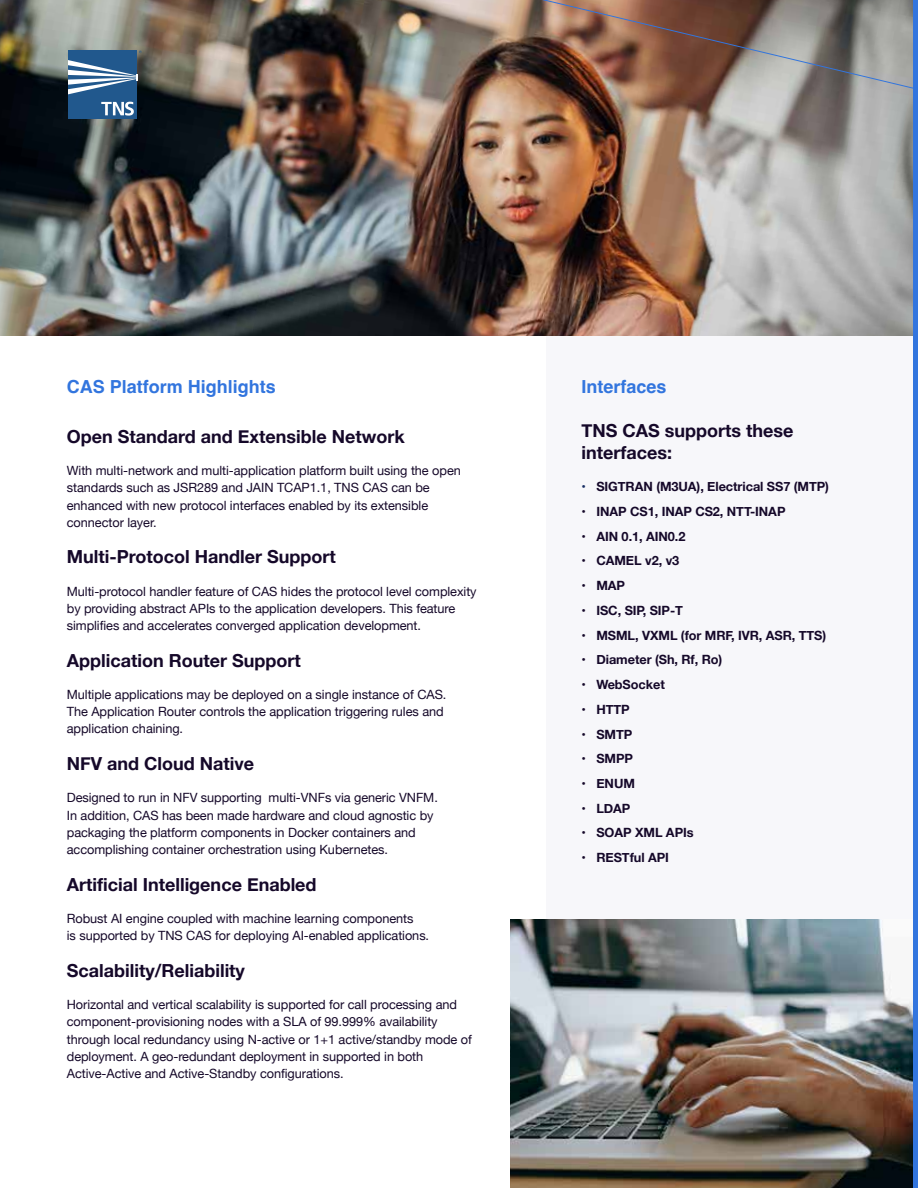
<style>
.page{position:relative;width:918px;height:1188px;background:#fff}
.page>*{position:absolute;margin:0;border:0;box-sizing:border-box;transform-origin:0 0}
.t1{font:700 18px/21.6px "Helvetica Neue";color:#150829}
.t2{font:700 18px "Helvetica";color:#3275de}
.t3{font:12.75px/17.2px "Helvetica Neue";letter-spacing:-.005em;color:#150829}
.t4{font:700 12.75px "Helvetica Neue";letter-spacing:-.005em;color:#150829}
.s1{color:#172d63}
</style>
<div class="page">
<div style="left:547px;top:335px;width:370px;height:607px;background:#f7f7fa"></div>
<img style="left:0;top:0;width:914px;height:335px">
<img style="left:510px;top:919px;width:404px;height:269px">
<img style="left:522px;top:0;width:392px;height:90px">
<hr style="left:914px;top:0;width:4px;height:1188px;background:#3275de">
<div style="left:68px;top:50px;width:69px;height:69px;background:#21588d"></div>
<svg style="left:101px;top:102px;width:33px;height:14px"></svg>
<svg style="left:68px;top:60px;width:69px;height:34px"></svg>
<h1 class="t2" style="left:67px;top:376px;width:211px">CAS Platform Highlights</h1>
<h1 class="t1" style="left:67px;top:426px;width:340px">Open Standard and Extensible Network</h1>
<p class="t3" style="left:67px;top:463px;width:396px">With multi-network and multi-application platform built using the open standards such as JSR289 and JAIN TCAP1.1, TNS CAS can be enhanced with new protocol interfaces enabled by its extensible connector layer.</p>
<h1 class="t1" style="left:67px;top:547px;width:270px">Multi-Protocol Handler Support</h1>
<p class="t3" style="left:67px;top:583px;width:411px">Multi-protocol handler feature of CAS hides the protocol level complexity by providing abstract APIs to the application developers. This feature simplifies and accelerates converged application development.</p>
<h1 class="t1" style="left:67px;top:650px;width:235px">Application Router Support</h1>
<p class="t3" style="left:67px;top:687px;width:381px">Multiple applications may be deployed on a single instance of CAS.<br>The Application Router controls the application triggering rules and application chaining.</p>
<h1 class="t1" style="left:67px;top:753px;width:189px">NFV and Cloud Native</h1>
<p class="t3" style="left:67px;top:790px;width:373px">Designed to run in NFV supporting multi-VNFs via generic VNFM.<br>In addition, CAS has been made hardware and cloud agnostic by packaging the platform components in Docker containers and accomplishing container orchestration using Kubernetes.</p>
<h1 class="t1" style="left:67px;top:874px;width:251px">Artificial Intelligence Enabled</h1>
<p class="t3" style="left:67px;top:911px;width:364px">Robust AI engine coupled with machine learning components<br>is supported by TNS CAS for deploying AI-enabled applications.</p>
<h1 class="t1" style="left:67px;top:960px;width:180px">Scalability/Reliability</h1>
<p class="t3" style="left:67px;top:997px;width:407px">Horizontal and vertical scalability is supported for call processing and component-provisioning nodes with a SLA of 99.999% availability through local redundancy using N-active or 1+1 active/standby mode of deployment. A geo-redundant deployment in supported in both Active-Active and Active-Standby configurations.</p>
<h1 class="t2" style="left:581px;top:376px;width:87px">Interfaces</h1>
<h1 class="t1" style="left:581px;top:420px;width:214px">TNS CAS supports these interfaces:</h1>
<p class="t4" style="left:581px;top:476px;width:249px"><span class="s1">•</span> SIGTRAN (M3UA), Electrical SS7 (MTP)</p>
<p class="t4" style="left:581px;top:501px;width:206px">• INAP CS1, INAP CS2, NTT-INAP</p>
<p class="t4" style="left:581px;top:526px;width:106px">• AIN 0.1, AIN0.2</p>
<p class="t4" style="left:581px;top:551px;width:99px">• CAMEL v2, v3</p>
<p class="t4" style="left:581px;top:575px;width:45px">• MAP</p>
<p class="t4" style="left:581px;top:600px;width:103px">• ISC, SIP, SIP-T</p>
<p class="t4" style="left:581px;top:625px;width:246px">• MSML, VXML (for MRF, IVR, ASR, TTS)</p>
<p class="t4" style="left:581px;top:650px;width:142px">• Diameter (Sh, Rf, Ro)</p>
<p class="t4" style="left:581px;top:674px;width:85px">• WebSocket</p>
<p class="t4" style="left:581px;top:699px;width:50px">• HTTP</p>
<p class="t4" style="left:581px;top:724px;width:52px">• SMTP</p>
<p class="t4" style="left:581px;top:749px;width:53px">• SMPP</p>
<p class="t4" style="left:581px;top:773px;width:55px">• ENUM</p>
<p class="t4" style="left:581px;top:798px;width:51px">• LDAP</p>
<p class="t4" style="left:581px;top:823px;width:114px">• SOAP XML APIs</p>
<p class="t4" style="left:581px;top:848px;width:89px">• RESTful API</p>
</div>
